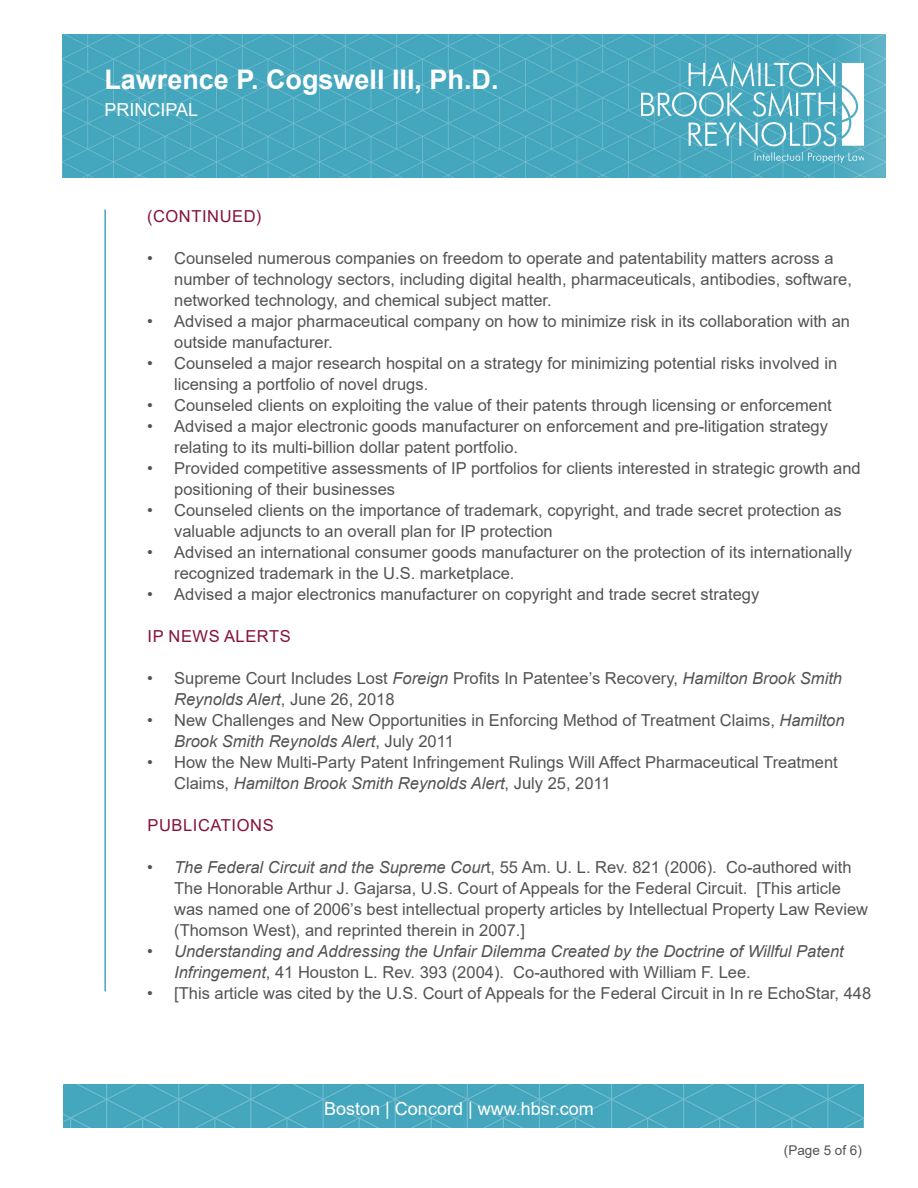
<style>
.page{position:relative;width:918px;height:1188px;background:#fff}
.page>*{position:absolute;margin:0;border:0;box-sizing:border-box;transform-origin:0 0}
.t1{font:700 27px "Arial";color:#fff}
.t2{font:18px "Arial";color:#fff}
.t3{font:16.5px/21px "Arial";color:#535353}
.t4{font:italic 16.5px/21px "Arial";color:#535353}
.t5{font:16.5px "Arial";letter-spacing:.035em;color:#851339}
.t6{font:13.5px "Arial";color:#535353}
.s1{font-style:italic}
.s2{font-style:normal}
</style>
<div class="page">
<img style="left:63px;top:35px;width:823px;height:142px">
<hr style="left:104px;top:210px;width:2px;height:781px;background:#45a7be">
<img style="left:642px;top:63px;width:222px;height:99px">
<img style="left:63px;top:1084px;width:801px;height:44px">
<p class="t1" style="left:104px;top:60px;width:396px">Lawrence P. Cogswell III, Ph.D.</p>
<p class="t2" style="left:104px;top:97px;width:95px">PRINCIPAL</p>
<p class="t5" style="left:147px;top:204px;width:116px">(CONTINUED)</p>
<p class="t3" style="left:174px;top:247px;width:679px;text-indent:-27px">• Counseled numerous companies on freedom to operate and patentability matters across a number of technology sectors, including digital health, pharmaceuticals, antibodies, software, networked technology, and chemical subject matter.</p>
<p class="t3" style="left:174px;top:310px;width:677px;text-indent:-27px">• Advised a major pharmaceutical company on how to minimize risk in its collaboration with an outside manufacturer.</p>
<p class="t3" style="left:174px;top:352px;width:664px;text-indent:-27px">• Counseled a major research hospital on a strategy for minimizing potential risks involved in licensing a portfolio of novel drugs.</p>
<p class="t3" style="left:147px;top:394px;width:686px">• Counseled clients on exploiting the value of their patents through licensing or enforcement</p>
<p class="t3" style="left:174px;top:415px;width:655px;text-indent:-27px">• Advised a major electronic goods manufacturer on enforcement and pre-litigation strategy relating to its multi-billion dollar patent portfolio.</p>
<p class="t3" style="left:174px;top:457px;width:688px;text-indent:-27px">• Provided competitive assessments of IP portfolios for clients interested in strategic growth and positioning of their businesses</p>
<p class="t3" style="left:174px;top:499px;width:669px;text-indent:-27px">• Counseled clients on the importance of trademark, copyright, and trade secret protection as valuable adjuncts to an overall plan for IP protection</p>
<p class="t3" style="left:174px;top:541px;width:679px;text-indent:-27px">• Advised an international consumer goods manufacturer on the protection of its internationally recognized trademark in the U.S. marketplace.</p>
<p class="t3" style="left:147px;top:583px;width:614px">• Advised a major electronics manufacturer on copyright and trade secret strategy</p>
<p class="t5" style="left:148px;top:624px;width:145px">IP NEWS ALERTS</p>
<p class="t3" style="left:174px;top:667px;width:669px;text-indent:-27px">• Supreme Court Includes Lost <span class="s1">Foreign</span> Profits In Patentee’s Recovery, <span class="s1">Hamilton Brook Smith<br>Reynolds Alert</span>, June 26, 2018</p>
<p class="t3" style="left:174px;top:709px;width:672px;text-indent:-27px">• New Challenges and New Opportunities in Enforcing Method of Treatment Claims, <span class="s1">Hamilton<br>Brook Smith Reynolds Alert</span>, July 2011</p>
<p class="t3" style="left:174px;top:751px;width:665px;text-indent:-27px">• How the New Multi-Party Patent Infringement Rulings Will Affect Pharmaceutical Treatment<br>Claims, <span class="s1">Hamilton Brook Smith Reynolds Alert</span>, July 25, 2011</p>
<p class="t5" style="left:148px;top:813px;width:128px">PUBLICATIONS</p>
<p class="t3" style="left:174px;top:856px;width:695px;text-indent:-27px"><span class="s1">• The Federal Circuit and the Supreme Cour</span>t, 55 Am. U. L. Rev. 821 (2006). Co-authored with The Honorable Arthur J. Gajarsa, U.S. Court of Appeals for the Federal Circuit. [This article was named one of 2006’s best intellectual property articles by Intellectual Property Law Review (Thomson West), and reprinted therein in 2007.]</p>
<p class="t4" style="left:174px;top:940px;width:671px;text-indent:-27px">• Understanding and Addressing the Unfair Dilemma Created by the Doctrine of Willful Patent<br>Infringement<span class="s2">, 41 Houston L. Rev. 393 (2004). Co-authored with William F. Lee.</span></p>
<p class="t3" style="left:147px;top:982px;width:725px">• [This article was cited by the U.S. Court of Appeals for the Federal Circuit in In re EchoStar, 448</p>
<p class="t2" style="left:324px;top:1096px;width:271px">Boston | Concord | www.hbsr.com</p>
<p class="t6" style="left:784px;top:1141px;width:80px">(Page 5 of 6)</p>
</div>
